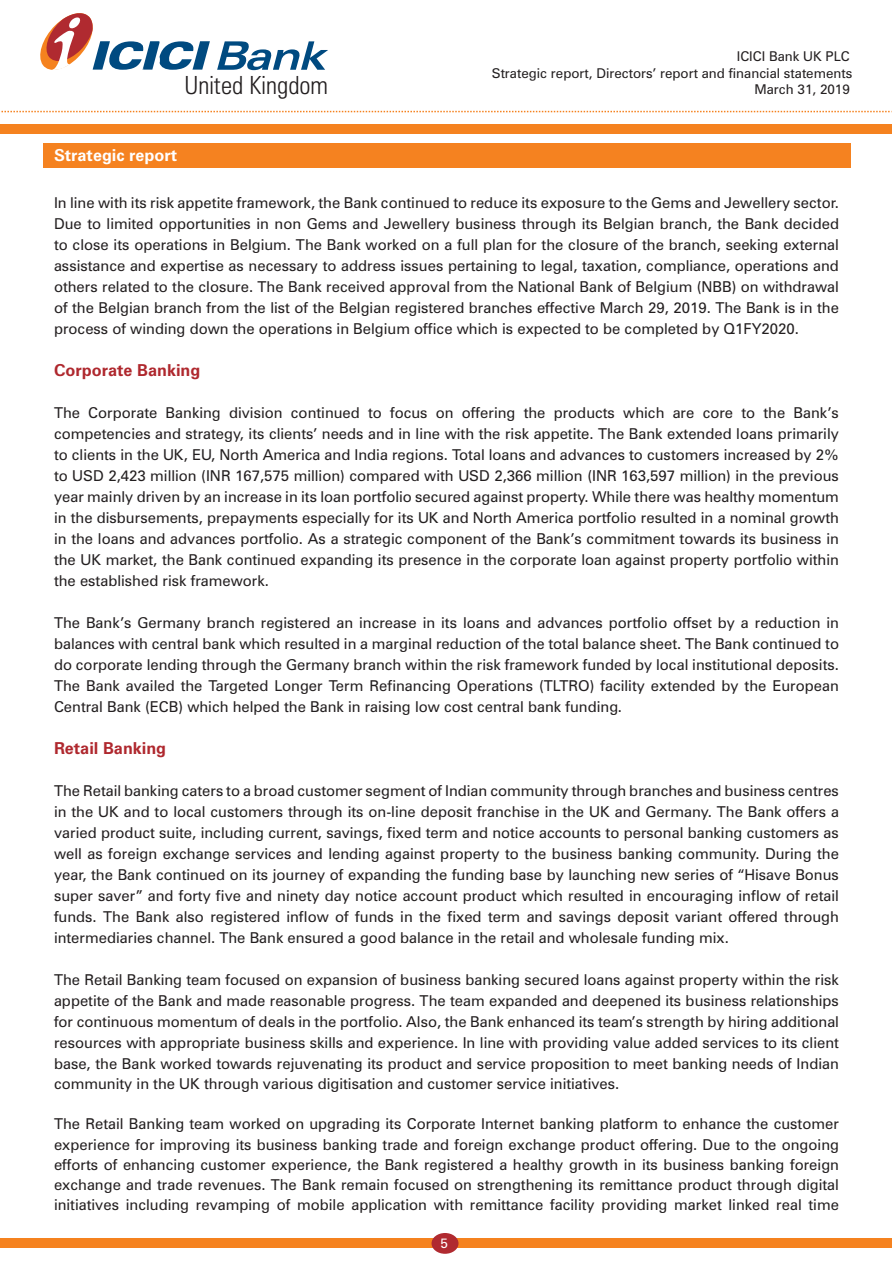
<style>
.page{position:relative;width:893px;height:1263px;background:#fff}
.page>*{position:absolute;margin:0;border:0;box-sizing:border-box;transform-origin:0 0}
.t1{font:300 condensed 25.05px "Zurich BT";color:#231f20}
.t2{font:700 16.5px "Zurich BT";color:#af282e}
.t3{font:700 16.5px "Zurich BT";color:#fff}
.t4{font:15px/21px "Zurich BT";color:#231f20;text-align:justify}
.t5{font:13.5px/16.2px "Zurich BT";color:#231f20;text-align:right}
.t6{font:13.5px "Zurich BT";color:#fff}
</style>
<div class="page">
<div style="left:0;top:1239px;width:892px;height:9px;background:#f5821f"></div>
<div style="left:432px;top:1233px;width:26px;height:21px;background:#b02a30;border-radius:50%"></div>
<div style="left:0;top:125px;width:892px;height:9px;background:#f5821f"></div>
<svg style="left:1px;top:111px;width:889px;height:1px"></svg>
<svg style="left:40px;top:13px;width:288px;height:58px"></svg>
<div style="left:43px;top:144px;width:807px;height:24px;background:#f58220"></div>
<p class="t5" style="left:492px;top:48px;width:362px">ICICI Bank UK PLC<br>Strategic report, Directors’ report and financial statements</p>
<h1 class="t1" style="left:185px;top:70px;width:145px">United Kingdom</h1>
<p class="t5" style="left:754px;top:81px;width:97px">March 31, 2019</p>
<p class="t3" style="left:54px;top:145px;width:125px">Strategic report</p>
<p class="t4" style="left:54px;top:192px;width:786px">In line with its risk appetite framework, the Bank continued to reduce its exposure to the Gems and Jewellery sector.<br>Due to limited opportunities in non Gems and Jewellery business through its Belgian branch, the Bank decided to close its operations in Belgium. The Bank worked on a full plan for the closure of the branch, seeking external assistance and expertise as necessary to address issues pertaining to legal, taxation, compliance, operations and others related to the closure. The Bank received approval from the National Bank of Belgium (NBB) on withdrawal of the Belgian branch from the list of the Belgian registered branches effective March 29, 2019. The Bank is in the process of winding down the operations in Belgium office which is expected to be completed by Q1FY2020.</p>
<p class="t2" style="left:54px;top:360px;width:148px">Corporate Banking</p>
<p class="t4" style="left:54px;top:402px;width:786px">The Corporate Banking division continued to focus on offering the products which are core to the Bank’s competencies and strategy, its clients’ needs and in line with the risk appetite. The Bank extended loans primarily to clients in the UK, EU, North America and India regions. Total loans and advances to customers increased by 2% to USD 2,423 million (INR 167,575 million) compared with USD 2,366 million (INR 163,597 million) in the previous year mainly driven by an increase in its loan portfolio secured against property. While there was healthy momentum in the disbursements, prepayments especially for its UK and North America portfolio resulted in a nominal growth in the loans and advances portfolio. As a strategic component of the Bank’s commitment towards its business in the UK market, the Bank continued expanding its presence in the corporate loan against property portfolio within the established risk framework.</p>
<p class="t4" style="left:54px;top:612px;width:787px">The Bank’s Germany branch registered an increase in its loans and advances portfolio offset by a reduction in balances with central bank which resulted in a marginal reduction of the total balance sheet. The Bank continued to do corporate lending through the Germany branch within the risk framework funded by local institutional deposits.<br>The Bank availed the Targeted Longer Term Refinancing Operations (TLTRO) facility extended by the European Central Bank (ECB) which helped the Bank in raising low cost central bank funding.</p>
<p class="t2" style="left:54px;top:738px;width:114px">Retail Banking</p>
<p class="t4" style="left:54px;top:780px;width:786px">The Retail banking caters to a broad customer segment of Indian community through branches and business centres in the UK and to local customers through its on-line deposit franchise in the UK and Germany. The Bank offers a varied product suite, including current, savings, fixed term and notice accounts to personal banking customers as well as foreign exchange services and lending against property to the business banking community. During the year, the Bank continued on its journey of expanding the funding base by launching new series of “Hisave Bonus super saver” and forty five and ninety day notice account product which resulted in encouraging inflow of retail funds. The Bank also registered inflow of funds in the fixed term and savings deposit variant offered through intermediaries channel. The Bank ensured a good balance in the retail and wholesale funding mix.</p>
<p class="t4" style="left:54px;top:969px;width:786px">The Retail Banking team focused on expansion of business banking secured loans against property within the risk appetite of the Bank and made reasonable progress. The team expanded and deepened its business relationships for continuous momentum of deals in the portfolio. Also, the Bank enhanced its team’s strength by hiring additional resources with appropriate business skills and experience. In line with providing value added services to its client base, the Bank worked towards rejuvenating its product and service proposition to meet banking needs of Indian community in the UK through various digitisation and customer service initiatives.</p>
<p class="t4" style="left:54px;top:1114px;width:786px;line-height:20.2px">The Retail Banking team worked on upgrading its Corporate Internet banking platform to enhance the customer experience for improving its business banking trade and foreign exchange product offering. Due to the ongoing efforts of enhancing customer experience, the Bank registered a healthy growth in its business banking foreign exchange and trade revenues. The Bank remain focused on strengthening its remittance product through digital initiatives including revamping of mobile application with remittance facility providing market linked real time</p>
<p class="t6" style="left:441px;top:1234px;width:9px">5</p>
</div>
